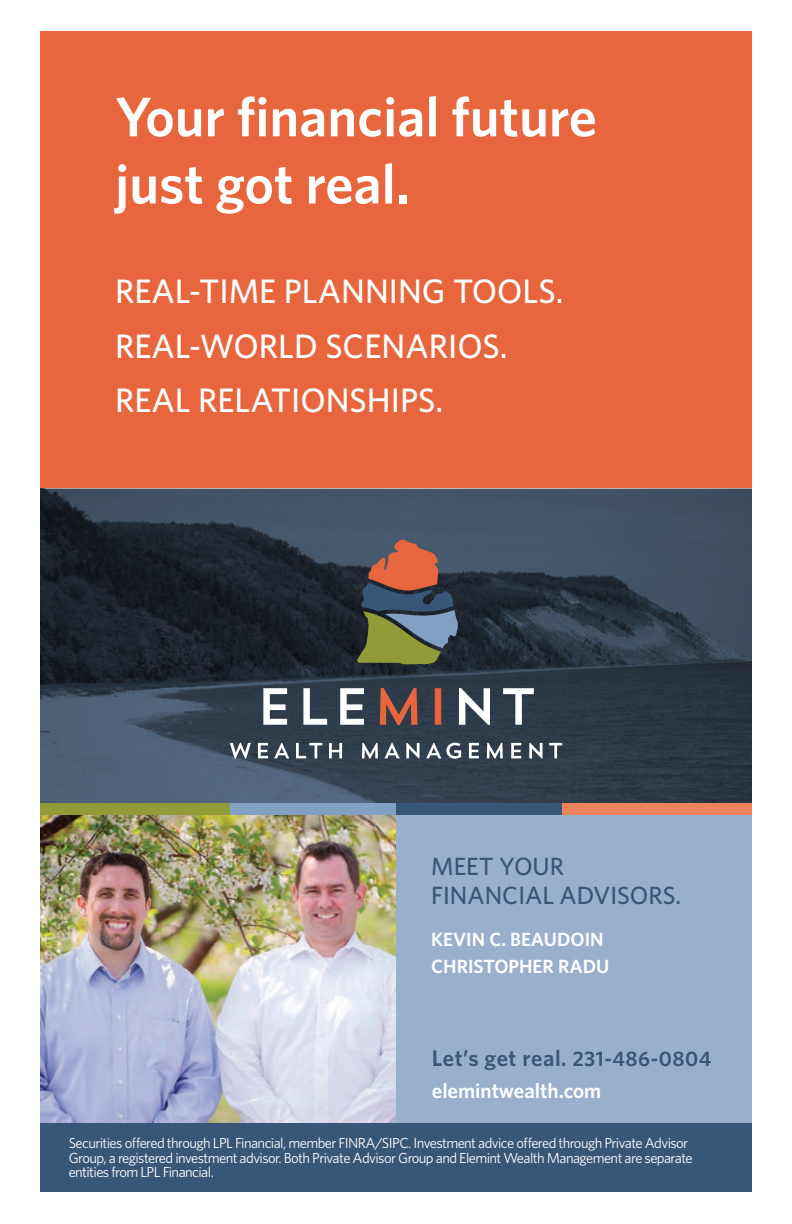
<style>
.page{position:relative;width:792px;height:1224px;background:#fff}
.page>*{position:absolute;margin:0;border:0;box-sizing:border-box;transform-origin:0 0}
.t1{font:600 56px/67.2px "Whitney";color:#fff}
.t2{font:500 34px/54.4px "Whitney";color:#fff}
.t3{font:500 25px/29.8px "Whitney";color:#385676}
.t4{font:600 22.6px "Whitney";letter-spacing:.025em;color:#385676}
.t5{font:600 21px "Whitney";color:#fff}
.t6{font:600 19.2px/27px "Whitney";color:#fff}
.t7{font:14.6px/14.6px "Whitney";letter-spacing:-.04em;color:#fff}
.s1{font-size:21px}
</style>
<div class="page">
<div style="left:40px;top:31px;width:712px;height:527px;background:#e8663d"></div>
<div style="left:396px;top:809px;width:356px;height:314px;background:#99b0cc"></div>
<svg style="left:40px;top:489px;width:712px;height:314px"></svg>
<svg style="left:357px;top:540px;width:101px;height:124px"></svg>
<svg style="left:459px;top:688px;width:75px;height:37px"></svg>
<svg style="left:380px;top:688px;width:61px;height:37px"></svg>
<svg style="left:263px;top:688px;width:101px;height:37px"></svg>
<svg style="left:230px;top:743px;width:332px;height:16px"></svg>
<img style="left:40px;top:815px;width:356px;height:308px">
<div style="left:40px;top:803px;width:190px;height:12px;background:#919b38"></div>
<div style="left:562px;top:803px;width:190px;height:12px;background:#ec835d"></div>
<div style="left:396px;top:803px;width:166px;height:12px;background:#385676"></div>
<div style="left:230px;top:803px;width:166px;height:12px;background:#82a0c2"></div>
<div style="left:40px;top:1123px;width:712px;height:69px;background:#385676"></div>
<p class="t1" style="left:115px;top:82px;width:483px">Your financial future just got real.</p>
<p class="t2" style="left:115px;top:264px;width:450px">REAL-TIME PLANNING TOOLS.<br>REAL-WORLD SCENARIOS.<br>REAL RELATIONSHIPS.</p>
<p class="t3" style="left:431px;top:851px;width:251px">MEET YOUR<br>FINANCIAL ADVISORS.</p>
<p class="t6" style="left:431px;top:926px;width:180px">KEVIN C. BEAUDOIN<br>CHRISTOPHER RADU</p>
<p class="t4" style="left:432px;top:1043px;width:281px">Let’s get real. <span class="s1">231-486-0804</span></p>
<p class="t5" style="left:432px;top:1077px;width:171px">elemintwealth.com</p>
<p class="t7" style="left:69px;top:1135px;width:626px">Securities offered through LPL Financial, member FINRA/SIPC. Investment advice offered through Private Advisor<br>Group, a registered investment advisor. Both Private Advisor Group and Elemint Wealth Management are separate entities from LPL Financial.</p>
</div>
